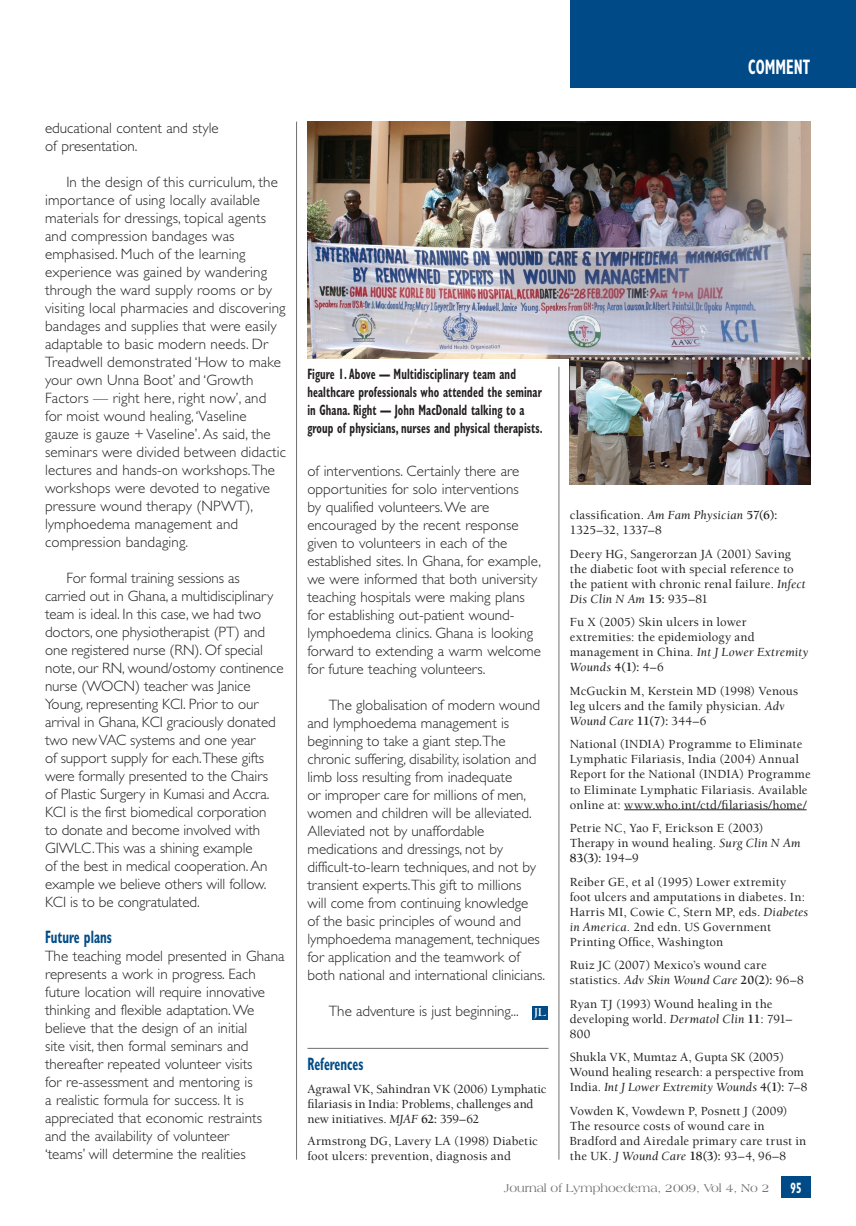
<style>
.page{position:relative;width:856px;height:1226px;background:#fff}
.page>*{position:absolute;margin:0;border:0;box-sizing:border-box;transform-origin:0 0}
.t1{font:700 condensed 21px "Gill Sans";color:#fff;scale:.7 1}
.A-head{font:700 condensed 18px "Gill Sans";color:#004b87;scale:.7 1}
.Ref_head{font:700 condensed 18px "Gill Sans";color:#004b87;scale:.7 1}
.Body_text{font:300 15px/18px "Gill Sans";color:#231f20}
.First_para{font:300 15px/18px "Gill Sans";color:#231f20}
.t2{font:700 condensed 15px/18px "Gill Sans";letter-spacing:.01em;color:#231f20;scale:.7 1}
.t3{font:700 condensed 15px "Gill Sans";color:#fff;scale:.7 1}
.Ref_body_text{font:500 12.75px/15px "Berkeley";letter-spacing:.01em;color:#231f20}
.t4{font:12px "Americana BT";color:#727172}
.t5{font:700 10.5px "Trajan Pro";color:#fff}
.s1{font-weight:400;font-style:italic}
.s2{font-weight:700}
.s3{font-family:"Americana BT";font-size:12.15px}
</style>
<div class="page">
<div style="left:569px;top:0;width:286px;height:88px;background:#004b87"></div>
<div style="left:781px;top:1176px;width:29px;height:21px;background:#004b87"></div>
<hr style="left:307px;top:1048px;width:241px;height:1px;background:#727172">
<hr style="left:624px;top:809px;width:182px;height:1px;background:#231f20">
<img style="left:307px;top:122px;width:503px;height:236px">
<img style="left:569px;top:358px;width:241px;height:126px">
<svg style="left:572px;top:357px;width:239px;height:3px"></svg>
<hr style="left:296px;top:122px;width:1px;height:1037px;background:#727172">
<hr style="left:558px;top:367px;width:1px;height:792px;background:#727172">
<div style="left:532px;top:1006px;width:16px;height:14px;background:#004b87"></div>
<p class="First_para" style="left:45px;top:119px;width:175px">educational content and style of presentation.</p>
<p class="Body_text" style="left:45px;top:173px;width:242px;text-indent:21px">In the design of this curriculum, the importance of using locally available materials for dressings, topical agents and compression bandages was emphasised. Much of the learning experience was gained by wandering through the ward supply rooms or by visiting local pharmacies and discovering bandages and supplies that were easily adaptable to basic modern needs. Dr Treadwell demonstrated ‘How to make your own Unna Boot’ and ‘Growth Factors — right here, right now’, and for moist wound healing, ‘Vaseline<br>gauze is gauze + Vaseline’. As said, the seminars were divided between didactic lectures and hands-on workshops. The workshops were devoted to negative pressure wound therapy (NPWT), lymphoedema management and compression bandaging.</p>
<p class="Body_text" style="left:45px;top:569px;width:240px;text-indent:21px">For formal training sessions as carried out in Ghana, a multidisciplinary team is ideal. In this case, we had two doctors, one physiotherapist (PT) and one registered nurse (RN). Of special note, our RN, wound/ostomy continence nurse (WOCN) teacher was Janice Young, representing KCI. Prior to our arrival in Ghana, KCI graciously donated two new VAC systems and one year<br>of support supply for each.These gifts were formally presented to the Chairs of Plastic Surgery in Kumasi and Accra.<br>KCI is the first biomedical corporation<br>to donate and become involved with GIWLC.This was a shining example<br>of the best in medical cooperation. An example we believe others will follow.<br>KCI is to be congratulated.</p>
<p class="A-head" style="left:45px;top:926px;width:97px">Future plans</p>
<p class="First_para" style="left:45px;top:947px;width:241px">The teaching model presented in Ghana represents a work in progress. Each future location will require innovative thinking and flexible adaptation. We believe that the design of an initial<br>site visit, then formal seminars and thereafter repeated volunteer visits<br>for re-assessment and mentoring is<br>a realistic formula for success. It is appreciated that economic restraints and the availability of volunteer<br>‘teams’ will determine the realities</p>
<p class="t1" style="left:748px;top:54px;width:90px">COMMENT</p>
<p class="t2" style="left:307px;top:365px;width:337px">Figure 1. Above — Multidisciplinary team and healthcare professionals who attended the seminar in Ghana. Right — John MacDonald talking to a group of physicians, nurses and physical therapists.</p>
<p class="First_para" style="left:307px;top:462px;width:235px">of interventions. Certainly there are opportunities for solo interventions<br>by qualified volunteers. We are encouraged by the recent response given to volunteers in each of the established sites. In Ghana, for example, we were informed that both university teaching hospitals were making plans for establishing out-patient wound&shy;lymphoedema clinics. Ghana is looking forward to extending a warm welcome for future teaching volunteers.</p>
<p class="Body_text" style="left:307px;top:696px;width:239px;text-indent:21px">The globalisation of modern wound and lymphoedema management is beginning to take a giant step.The chronic suffering, disability, isolation and limb loss resulting from inadequate<br>or improper care for millions of men, women and children will be alleviated.<br>Alleviated not by unaffordable medications and dressings, not by difficult-to-learn techniques, and not by transient experts.This gift to millions<br>will come from continuing knowledge<br>of the basic principles of wound and lymphoedema management, techniques for application and the teamwork of both national and international clinicians.</p>
<p class="Body_text" style="left:328px;top:1002px;width:192px">The adventure is just beginning...</p>
<p class="Ref_head" style="left:307px;top:1053px;width:82px">References</p>
<p class="Ref_body_text" style="left:307px;top:1082px;width:240px">Agrawal VK, Sahindran VK (2006) Lymphatic filariasis in India: Problems, challenges and new initiatives. <span class="s1">MJAF</span> <span class="s2">62:</span> 359–62</p>
<p class="Ref_body_text" style="left:307px;top:1133px;width:232px">Armstrong DG, Lavery LA (1998) Diabetic foot ulcers: prevention, diagnosis and</p>
<p class="t5" style="left:533px;top:1005px;width:14px">J<span class="s3">L</span></p>
<p class="Ref_body_text" style="left:569px;top:508px;width:209px">classification. <span class="s1">Am Fam Physician</span> <span class="s2">57(6):<br></span>1325–32, 1337–8</p>
<p class="Ref_body_text" style="left:569px;top:546px;width:237px">Deery HG, Sangerorzan JA (2001) Saving the diabetic foot with special reference to the patient with chronic renal failure. <span class="s1">Infect Dis Clin N Am</span> <span class="s2">15:</span> 935–81</p>
<p class="Ref_body_text" style="left:569px;top:615px;width:240px">Fu X (2005) Skin ulcers in lower extremities: the epidemiology and management in China. <span class="s1">Int J Lower Extremity<br>Wounds</span> <span class="s2">4(1):</span> 4–6</p>
<p class="Ref_body_text" style="left:569px;top:683px;width:230px">McGuckin M, Kerstein MD (1998) Venous leg ulcers and the family physician. <span class="s1">Adv<br>Wound Care</span> <span class="s2">11(7):</span> 344–6</p>
<p class="Ref_body_text" style="left:569px;top:737px;width:242px">National (INDIA) Programme to Eliminate Lymphatic Filariasis, India (2004) Annual Report for the National (INDIA) Programme to Eliminate Lymphatic Filariasis. Available online at: www.who.int/ctd/filariasis/home/</p>
<p class="Ref_body_text" style="left:569px;top:820px;width:232px">Petrie NC, Yao F, Erickson E (2003)<br>Therapy in wound healing. <span class="s1">Surg Clin N Am<br></span><span class="s2">83(3):</span> 194–9</p>
<p class="Ref_body_text" style="left:569px;top:874px;width:240px">Reiber GE, et al (1995) Lower extremity foot ulcers and amputations in diabetes. In:<br>Harris MI, Cowie C, Stern MP, eds. <span class="s1">Diabetes in America</span>. 2nd edn. US Government Printing Office, Washington</p>
<p class="Ref_body_text" style="left:569px;top:957px;width:235px">Ruiz JC (2007) Mexico’s wound care statistics. <span class="s1">Adv Skin Wound Care</span> <span class="s2">20(2):</span> 96–8</p>
<p class="Ref_body_text" style="left:569px;top:996px;width:224px">Ryan TJ (1993) Wound healing in the developing world. <span class="s1">Dermatol Clin</span> <span class="s2">11</span>: 791–<br>800</p>
<p class="Ref_body_text" style="left:569px;top:1049px;width:239px">Shukla VK, Mumtaz A, Gupta SK (2005)<br>Wound healing research: a perspective from<br>India. <span class="s1">Int J Lower Extremity Wounds</span> <span class="s2">4(1):</span> 7–8</p>
<p class="Ref_body_text" style="left:569px;top:1103px;width:238px">Vowden K, Vowdewn P, Posnett J (2009)<br>The resource costs of wound care in Bradford and Airedale primary care trust in the UK. <span class="s1">J Wound Care</span> <span class="s2">18(3):</span> 93–4, 96–8</p>
<p class="t4" style="left:504px;top:1180px;width:267px">Journal of Lymphoedema, 2009, Vol 4, No 2</p>
<p class="t3" style="left:790px;top:1178px;width:17px">95</p>
</div>
